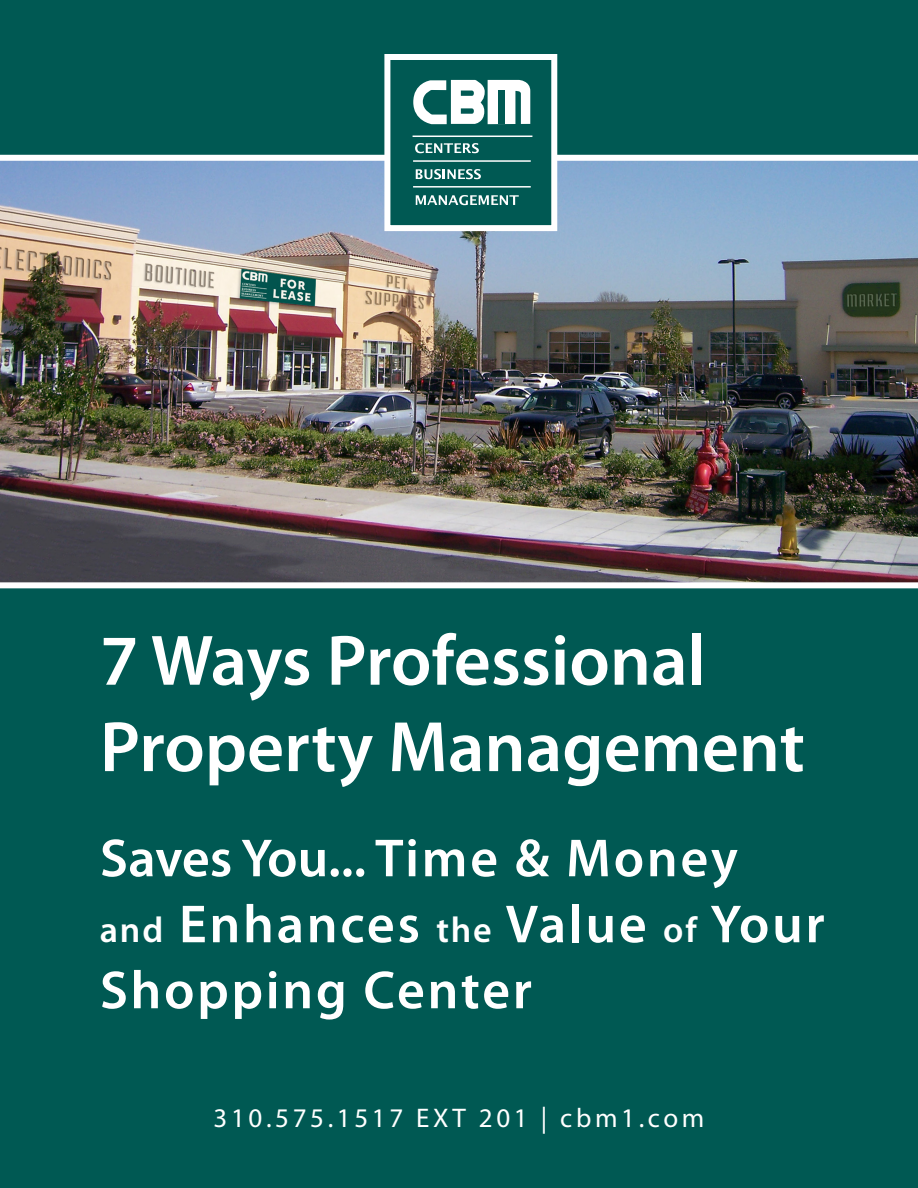
<style>
.page{position:relative;width:918px;height:1188px;background:#005953}
.page>*{position:absolute;margin:0;border:0;box-sizing:border-box;transform-origin:0 0}
.t1{font:600 72px/86.4px "Myriad Pro";color:#fff}
.t2{font:600 54px/66px "Myriad Pro";letter-spacing:.05em;color:#fff}
.t3{font:600 54px "Myriad Pro";letter-spacing:.03em;color:#fff}
.t4{font:27px "Myriad Pro";letter-spacing:.135em;color:#fff}
.s1{font-size:36px}
</style>
<div class="page">
<img style="left:0;top:155px;width:918px;height:433px">
<div style="left:384px;top:54px;width:173px;height:177px;background:#005953;border:6px solid #fff"></div>
<hr style="left:413px;top:160px;width:118px;height:2px;background:#fff">
<hr style="left:413px;top:186px;width:118px;height:2px;background:#fff">
<svg style="left:415px;top:143px;width:64px;height:10px"></svg>
<svg style="left:416px;top:169px;width:65px;height:10px"></svg>
<svg style="left:416px;top:195px;width:103px;height:10px"></svg>
<svg style="left:413px;top:80px;width:117px;height:44px"></svg>
<hr style="left:413px;top:136px;width:119px;height:1px;background:#fff">
<p class="t1" style="left:100px;top:616px;width:707px">7 Ways Professional<br>Property Management</p>
<p class="t3" style="left:100px;top:824px;width:639px">Saves You... Time &amp; Money</p>
<p class="t2" style="left:100px;top:890px;width:726px"><span class="s1">and</span> Enhances <span class="s1">the</span> Value <span class="s1">of</span> Your<br>Shopping Center</p>
<p class="t4" style="left:214px;top:1102px;width:492px">310.575.1517 EXT 201 | cbm1.com</p>
</div>
